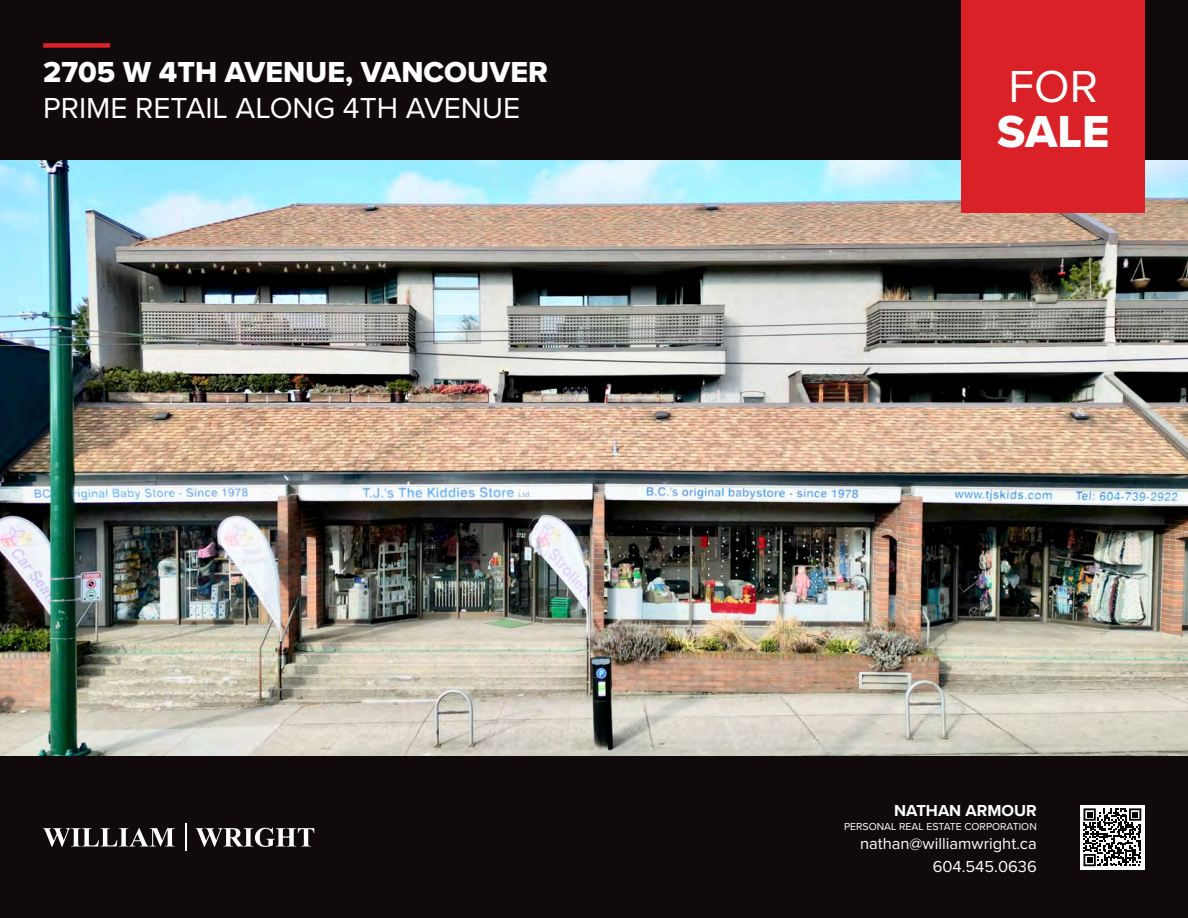
<style>
.page{position:relative;width:1188px;height:918px;background:#fff}
.page>*{position:absolute;margin:0;border:0;box-sizing:border-box;transform-origin:0 0}
.t1{font:46.5px "Proxima Nova Extrabld";color:#fff}
.t2{font:46.5px "Proxima Nova";color:#fff}
.t3{font:30px "Proxima Nova";color:#fff}
.t4{font:30px "Proxima Nova Extrabld";color:#fff}
.Front_Page_Contact_Light{font:16.5px "Proxima Nova";color:#fff}
.t5{font:700 16.5px "Proxima Nova";color:#fff}
.t6{font:10.5px "Proxima Nova";color:#fff}
</style>
<div class="page">
<img style="left:0;top:160px;width:1188px;height:597px">
<div style="left:0;top:0;width:1188px;height:160px;background:#110a0c"></div>
<div style="left:0;top:757px;width:1188px;height:161px;background:#110a0c"></div>
<div style="left:962px;top:0;width:183px;height:213px;background:#da2128"></div>
<div style="left:43px;top:43px;width:67px;height:5px;background:#da2128"></div>
<div style="left:1080px;top:805px;width:65px;height:65px;background:#fff"></div>
<svg style="left:1084px;top:808px;width:57px;height:58px"></svg>
<svg style="left:43px;top:828px;width:132px;height:19px"></svg>
<svg style="left:196px;top:828px;width:118px;height:19px"></svg>
<hr style="left:185px;top:823px;width:2px;height:28px;background:#fff">
<p class="t4" style="left:43px;top:50px;width:506px">2705 W 4TH AVENUE, VANCOUVER</p>
<p class="t3" style="left:43px;top:90px;width:478px">PRIME RETAIL ALONG 4TH AVENUE</p>
<p class="t2" style="left:1009px;top:59px;width:91px">FOR</p>
<p class="t1" style="left:997px;top:97px;width:114px">SALE</p>
<p class="t5" style="left:894px;top:801px;width:144px">NATHAN ARMOUR</p>
<p class="t6" style="left:844px;top:820px;width:194px">PERSONAL REAL ESTATE CORPORATION</p>
<p class="Front_Page_Contact_Light" style="left:860px;top:834px;width:178px">nathan@williamwright.ca</p>
<p class="Front_Page_Contact_Light" style="left:933px;top:856px;width:106px">604.545.0636</p>
</div>
